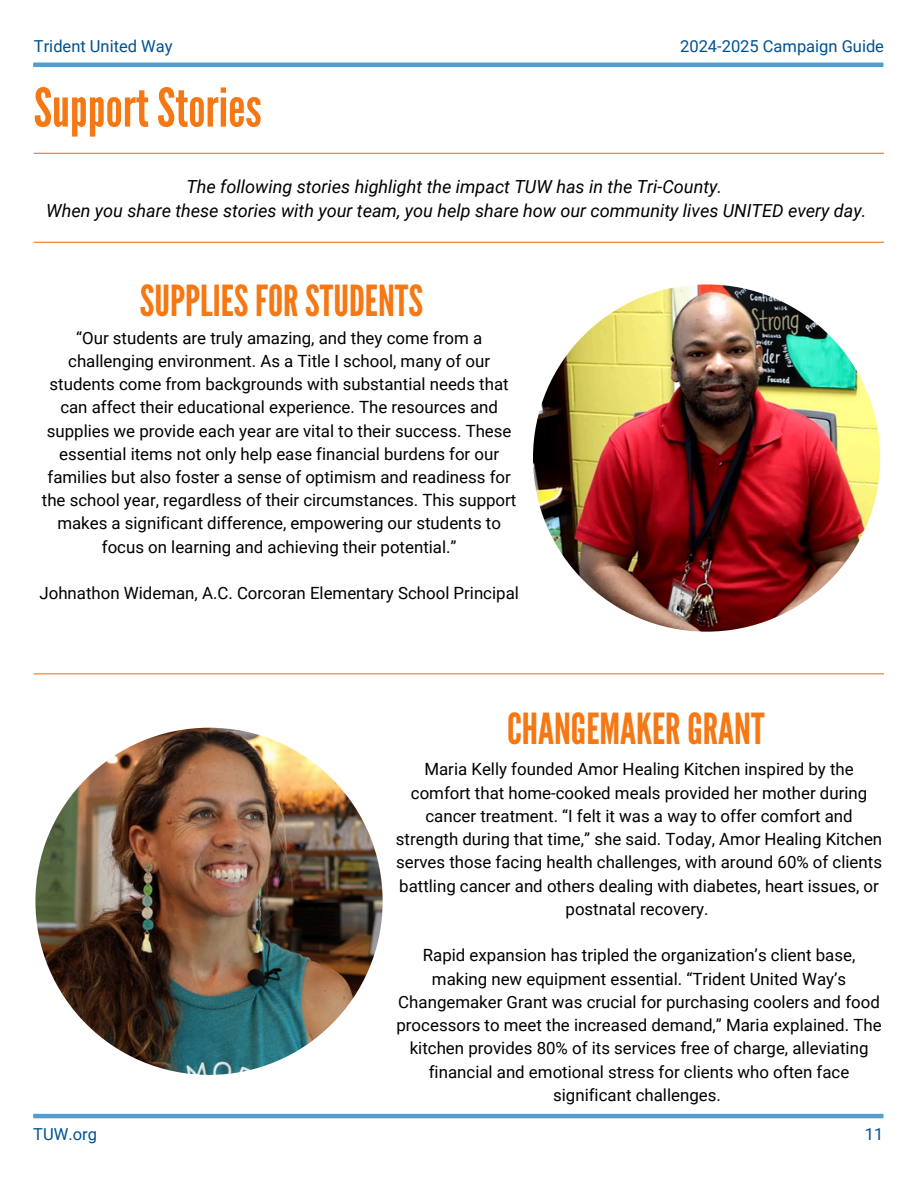
<style>
.page{position:relative;width:918px;height:1188px;background:#fff}
.page>*{position:absolute;margin:0;border:0;box-sizing:border-box;transform-origin:0 0}
.t1{font:53.25px "League Gothic";color:#f57814}
.t2{font:42.75px "League Gothic";color:#f57814}
.t3{font:italic 18px "Roboto";color:#000}
.t4{font:16.8px/23.2px "Roboto";color:#000;text-align:center}
.t5{font:16.5px "Roboto";color:#005191}
</style>
<div class="page">
<hr style="left:34px;top:153px;width:850px;height:1px;background:#f57814">
<img style="left:533px;top:284px;width:347px;height:348px;border-radius:50%">
<hr style="left:34px;top:673px;width:850px;height:1px;background:#f57814">
<hr style="left:34px;top:242px;width:850px;height:1px;background:#f57814">
<img style="left:35px;top:728px;width:348px;height:347px;border-radius:50%">
<hr style="left:33px;top:63px;width:850px;height:4px;background:#539ed0">
<hr style="left:33px;top:1114px;width:850px;height:4px;background:#539ed0">
<p class="t5" style="left:34px;top:36px;width:140px">Trident United Way</p>
<h2 class="t5" style="left:680px;top:36px;width:205px">2024-2025 Campaign Guide</h2>
<p class="t1" style="left:34px;top:77px;width:229px">SupportStories</p>
<h2 class="t3" style="left:186px;top:176px;width:537px">The following stories highlight the impact TUW has in the Tri-County.</h2>
<p class="t3" style="left:46px;top:201px;width:822px">When you share these stories with your team, you help share how our community lives UNITED every day.</p>
<p class="t2" style="left:140px;top:276px;width:285px">SUPPLIESFORSTUDENTS</p>
<p class="t4" style="left:42px;top:327px;width:476px">“Our students are truly amazing, and they come from a challenging environment. As a Title I school, many of our students come from backgrounds with substantial needs that can affect their educational experience. The resources and supplies we provide each year are vital to their success. These essential items not only help ease financial burdens for our families but also foster a sense of optimism and readiness for the school year, regardless of their circumstances. This support makes a significant difference, empowering our students to focus on learning and achieving their potential.”</p>
<h1 class="t4" style="left:39px;top:582px;width:481px">Johnathon Wideman, A.C. Corcoran Elementary School Principal</h1>
<p class="t2" style="left:507px;top:704px;width:259px">CHANGEMAKERGRANT</p>
<p class="t4" style="left:396px;top:758px;width:488px">Maria Kelly founded Amor Healing Kitchen inspired by the comfort that home-cooked meals provided her mother during cancer treatment. “I felt it was a way to offer comfort and strength during that time,” she said. Today, Amor Healing Kitchen serves those facing health challenges, with around 60% of clients battling cancer and others dealing with diabetes, heart issues, or postnatal recovery.</p>
<p class="t4" style="left:397px;top:944px;width:487px">Rapid expansion has tripled the organization’s client base, making new equipment essential. “Trident United Way’s Changemaker Grant was crucial for purchasing coolers and food processors to meet the increased demand,” Maria explained. The kitchen provides 80% of its services free of charge, alleviating financial and emotional stress for clients who often face significant challenges.</p>
<p class="t5" style="left:33px;top:1125px;width:65px">TUW.org</p>
<p class="t5" style="left:865px;top:1125px;width:20px">11</p>
</div>
